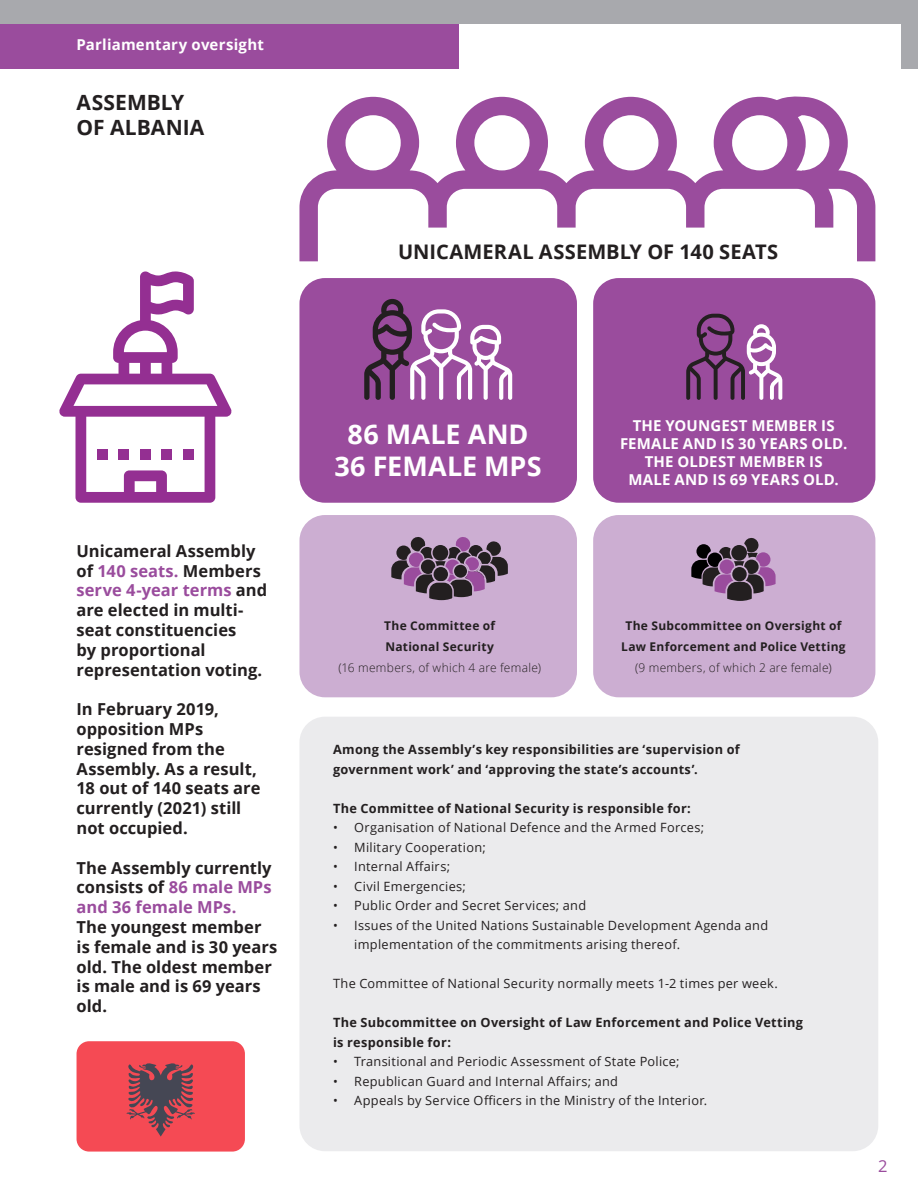
<style>
.page{position:relative;width:918px;height:1188px;background:#fff}
.page>*{position:absolute;margin:0;border:0;box-sizing:border-box;transform-origin:0 0}
.t1{font:700 27px/32.4px "Open Sans";letter-spacing:.01em;color:#fff;text-align:center}
.t2{font:700 21px/25.2px "Open Sans";letter-spacing:.005em;color:#231f20}
.t3{font:700 20.1px "Open Sans";letter-spacing:.005em;color:#231f20}
.t4{font:700 16.5px/19.8px "Open Sans";color:#231f20}
.t5{font:16.5px "Open Sans";color:#9a4c9d}
.title_in_box{font:700 15px/18px "Open Sans";letter-spacing:.015em;color:#fff;text-align:center}
._03_Main_Text{font:12.75px/19.5px "Open Sans";letter-spacing:.025em;color:#231f20}
._03_Main_Text-2{font:700 12.75px/19.5px "Open Sans";letter-spacing:.025em;color:#231f20}
._03_Main_Text-3{font:700 12px/21px "Open Sans";letter-spacing:.025em;color:#231f20;text-align:center}
.s1{color:#9a4c9d}
.s2{font-weight:300}
</style>
<div class="page">
<div style="left:0;top:0;width:918px;height:24px;background:#a8a9ad"></div>
<div style="left:901px;top:24px;width:17px;height:45px;background:#a8a9ad"></div>
<div style="left:77px;top:1041px;width:168px;height:111px;background:#f54a54;border-radius:13px"></div>
<svg style="left:126px;top:1063px;width:69px;height:74px"></svg>
<div style="left:0;top:24px;width:459px;height:45px;background:#9a4c9d"></div>
<svg style="left:59px;top:271px;width:173px;height:232px"></svg>
<div style="left:97px;top:449px;width:11px;height:11px;background:#942f92"></div>
<div style="left:119px;top:449px;width:10px;height:11px;background:#942f92"></div>
<div style="left:162px;top:449px;width:10px;height:11px;background:#942f92"></div>
<div style="left:140px;top:449px;width:11px;height:11px;background:#942f92"></div>
<div style="left:183px;top:449px;width:11px;height:11px;background:#942f92"></div>
<div style="left:299px;top:717px;width:579px;height:434px;background:#ebebed;border-radius:26px"></div>
<div style="left:299px;top:278px;width:278px;height:225px;background:#9a4c9d;border-radius:26px"></div>
<svg style="left:364px;top:299px;width:148px;height:101px"></svg>
<div style="left:593px;top:278px;width:282px;height:225px;background:#9a4c9d;border-radius:26px"></div>
<div style="left:299px;top:515px;width:278px;height:182px;background:#ccaed2;border-radius:26px"></div>
<div style="left:593px;top:515px;width:282px;height:182px;background:#ccaed2;border-radius:26px"></div>
<svg style="left:299px;top:97px;width:460px;height:164px"></svg>
<svg style="left:759px;top:96px;width:116px;height:165px"></svg>
<svg style="left:686px;top:314px;width:96px;height:86px"></svg>
<svg style="left:391px;top:537px;width:117px;height:64px"></svg>
<svg style="left:691px;top:538px;width:85px;height:63px"></svg>
<p class="title_in_box" style="left:77px;top:36px;width:189px">Parliamentary oversight</p>
<p class="t2" style="left:77px;top:89px;width:129px">ASSEMBLY<br>OF ALBANIA</p>
<p class="t3" style="left:398px;top:237px;width:382px">UNICAMERAL ASSEMBLY OF 140 SEATS</p>
<p class="t4" style="left:77px;top:540px;width:192px">Unicameral Assembly of <span class="s1">140 seats.</span> Members <span class="s1">serve 4-year terms</span> and are elected in multi&shy;seat constituencies<br>by proportional representation voting.</p>
<p class="t4" style="left:77px;top:699px;width:185px">In February 2019, opposition MPs resigned from the<br>Assembly. As a result,<br>18 out of 140 seats are currently (2021) still not occupied.</p>
<p class="t4" style="left:77px;top:857px;width:202px">The Assembly currently consists of <span class="s1">86 male MPs and 36 female MPs.<br></span>The youngest member is female and is 30 years old. The oldest member is male and is 69 years old.</p>
<p class="t1" style="left:334px;top:417px;width:209px">86 MALE AND<br>36 FEMALE MPS</p>
<p class="title_in_box" style="left:620px;top:416px;width:229px">THE YOUNGEST MEMBER IS<br>FEMALE AND IS 30 YEARS OLD.<br>THE OLDEST MEMBER IS<br>MALE AND IS 69 YEARS OLD.</p>
<p class="_03_Main_Text-3" style="left:338px;top:615px;width:204px">The Committee of<br>National Security<br><span class="s2">(16 members, of which 4 are female)</span></p>
<p class="_03_Main_Text-3" style="left:621px;top:615px;width:226px">The Subcommittee on Oversight of<br>Law Enforcement and Police Vetting <span class="s2">(9 members, of which 2 are female)</span></p>
<p class="_03_Main_Text-2" style="left:333px;top:740px;width:408px">Among the Assembly’s key responsibilities are ‘supervision of government work’ and ‘approving the state’s accounts’.</p>
<p class="_03_Main_Text-2" style="left:333px;top:798px;width:359px">The Committee of National Security is responsible for:</p>
<p class="_03_Main_Text" style="left:333px;top:818px;width:373px">• Organisation of National Defence and the Armed Forces;</p>
<p class="_03_Main_Text" style="left:333px;top:837px;width:154px">• Military Cooperation;</p>
<p class="_03_Main_Text" style="left:333px;top:857px;width:119px">• Internal Affairs;</p>
<p class="_03_Main_Text" style="left:333px;top:876px;width:134px">• Civil Emergencies;</p>
<p class="_03_Main_Text" style="left:333px;top:896px;width:255px">• Public Order and Secret Services; and</p>
<p class="_03_Main_Text" style="left:354px;top:915px;width:415px;text-indent:-21px">• Issues of the United Nations Sustainable Development Agenda and implementation of the commitments arising thereof.</p>
<p class="_03_Main_Text" style="left:333px;top:974px;width:446px">The Committee of National Security normally meets 1-2 times per week.</p>
<p class="_03_Main_Text-2" style="left:333px;top:1013px;width:472px">The Subcommittee on Oversight of Law Enforcement and Police Vetting is responsible for:</p>
<p class="_03_Main_Text" style="left:333px;top:1052px;width:348px">• Transitional and Periodic Assessment of State Police;</p>
<p class="_03_Main_Text" style="left:333px;top:1071px;width:287px">• Republican Guard and Internal Affairs; and</p>
<p class="_03_Main_Text" style="left:333px;top:1091px;width:376px">• Appeals by Service Officers in the Ministry of the Interior.</p>
<p class="t5" style="left:878px;top:1155px;width:11px">2</p>
</div>
